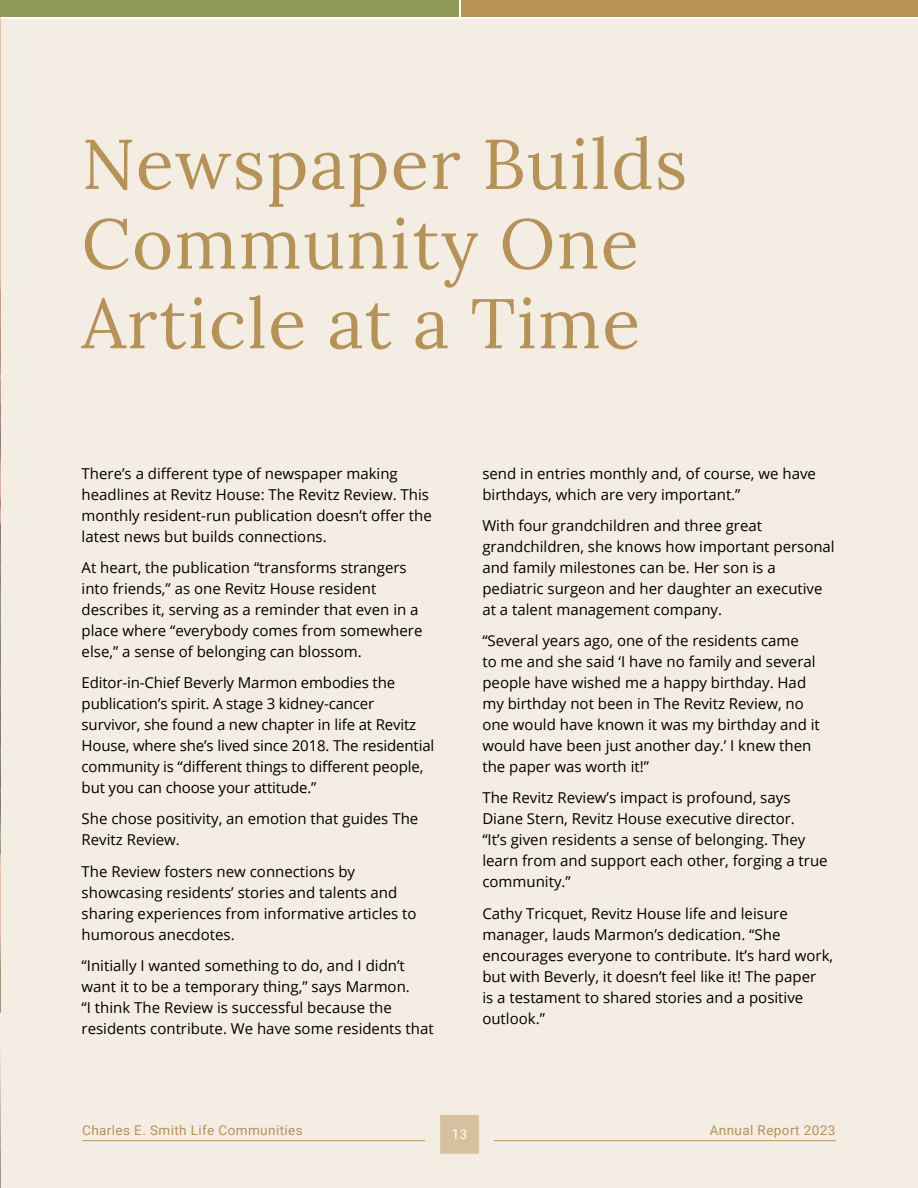
<style>
.page{position:relative;width:918px;height:1188px;background:#fff}
.page>*{position:absolute;margin:0;border:0;box-sizing:border-box;transform-origin:0 0}
.t1{font:70.2px/79.7px "Lora";letter-spacing:.02em;color:#b79257}
.t2{font:15px/21px "Open Sans";color:#000}
.t3{font:13.5px "Roboto";letter-spacing:.03em;color:#b79257}
.t4{font:13.5px "Roboto";color:#fff}
</style>
<div class="page">
<div style="left:0;top:19px;width:918px;height:1169px;background:#f4ede4"></div>
<div style="left:0;top:0;width:459px;height:17px;background:#929a5a"></div>
<div style="left:462px;top:0;width:456px;height:17px;background:#b79257"></div>
<div style="left:439px;top:1114px;width:41px;height:41px;background:#d7c09e;border:1px solid #f4ede4"></div>
<hr style="left:82px;top:1140px;width:343px;height:1px;background:#b79257">
<hr style="left:494px;top:1140px;width:342px;height:1px;background:#b79257">
<h1 class="t1" style="left:82px;top:120px;width:607px">Newspaper Builds<br>Community One<br>Article at a Time</h1>
<p class="t2" style="left:82px;top:462px;width:352px">There’s a different type of newspaper making headlines at Revitz House: The Revitz Review. This monthly resident-run publication doesn’t offer the latest news but builds connections.</p>
<p class="t2" style="left:82px;top:557px;width:342px">At heart, the publication “transforms strangers into friends,” as one Revitz House resident describes it, serving as a reminder that even in a place where “everybody comes from somewhere else,” a sense of belonging can blossom.</p>
<p class="t2" style="left:82px;top:672px;width:354px">Editor-in-Chief Beverly Marmon embodies the publication’s spirit. A stage 3 kidney-cancer survivor, she found a new chapter in life at Revitz House, where she’s lived since 2018. The residential community is “different things to different people, but you can choose your attitude.”</p>
<p class="t2" style="left:82px;top:808px;width:338px">She chose positivity, an emotion that guides The<br>Revitz Review.</p>
<p class="t2" style="left:82px;top:860px;width:336px">The Review fosters new connections by showcasing residents’ stories and talents and sharing experiences from informative articles to humorous anecdotes.</p>
<p class="t2" style="left:82px;top:955px;width:354px">“Initially I wanted something to do, and I didn’t want it to be a temporary thing,” says Marmon.<br>“I think The Review is successful because the residents contribute. We have some residents that</p>
<p class="t2" style="left:482px;top:462px;width:335px">send in entries monthly and, of course, we have birthdays, which are very important.”</p>
<p class="t2" style="left:482px;top:515px;width:354px">With four grandchildren and three great grandchildren, she knows how important personal and family milestones can be. Her son is a pediatric surgeon and her daughter an executive at a talent management company.</p>
<p class="t2" style="left:482px;top:630px;width:339px">“Several years ago, one of the residents came<br>to me and she said ‘I have no family and several people have wished me a happy birthday. Had my birthday not been in The Revitz Review, no one would have known it was my birthday and it would have been just another day.’ I knew then the paper was worth it!”</p>
<p class="t2" style="left:482px;top:787px;width:347px">The Revitz Review’s impact is profound, says Diane Stern, Revitz House executive director.<br>“It’s given residents a sense of belonging. They learn from and support each other, forging a true community.”</p>
<p class="t2" style="left:482px;top:902px;width:352px">Cathy Tricquet, Revitz House life and leisure manager, lauds Marmon’s dedication. “She encourages everyone to contribute. It’s hard work, but with Beverly, it doesn’t feel like it! The paper<br>is a testament to shared stories and a positive outlook.”</p>
<p class="t3" style="left:82px;top:1121px;width:222px">Charles E. Smith Life Communities</p>
<p class="t4" style="left:452px;top:1124px;width:17px">13</p>
<p class="t3" style="left:710px;top:1121px;width:127px">Annual Report 2023</p>
</div>
